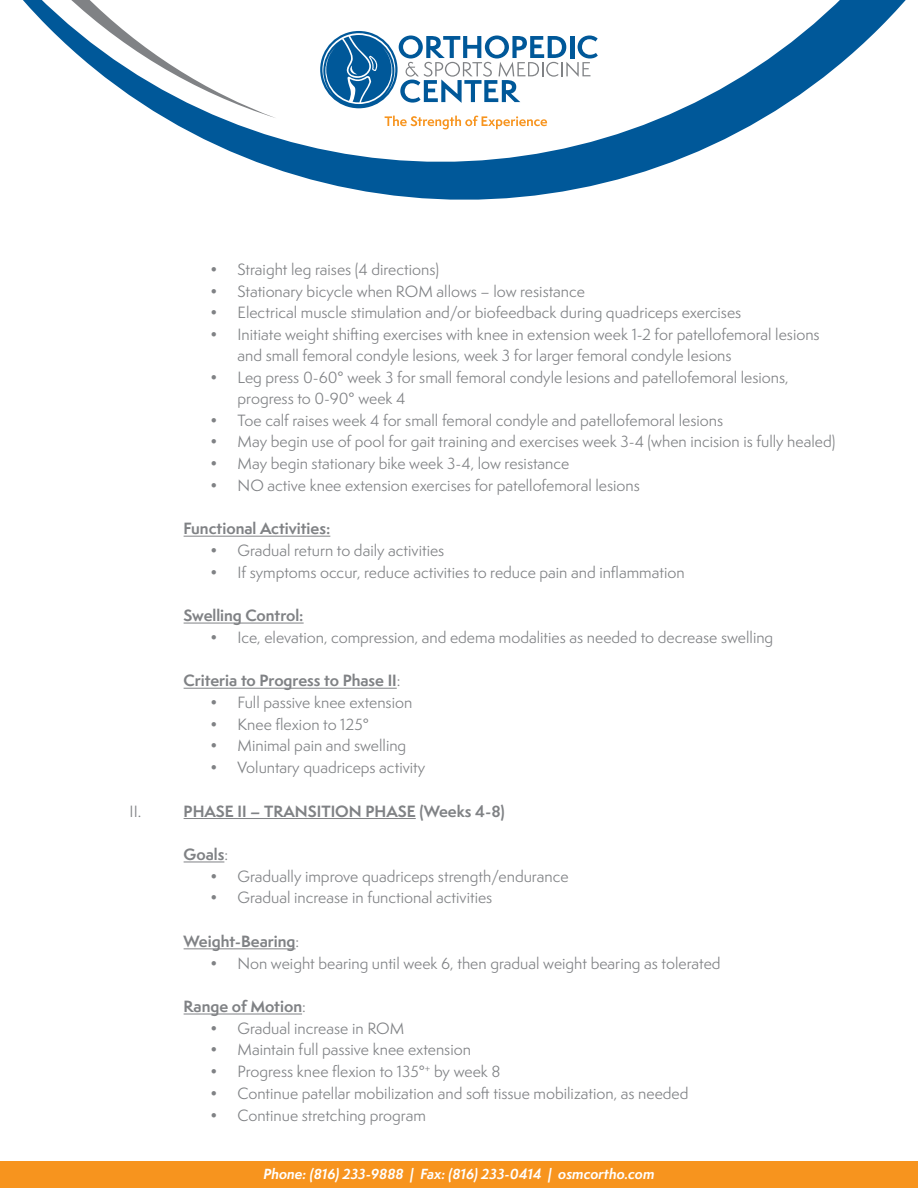
<style>
.page{position:relative;width:918px;height:1188px;background:#fff}
.page>*{position:absolute;margin:0;border:0;box-sizing:border-box;transform-origin:0 0}
.No_Spacing{font:15px/21px "Semplicita Pro";color:#808285}
.No_Spacing-2{font:700 15px "Semplicita Pro";color:#808285}
.t1{font:italic 700 13.5px "Semplicita Pro";color:#fff}
.s1{font-weight:400}
</style>
<div class="page">
<div style="left:0;top:1161px;width:918px;height:27px;background:#f7941e"></div>
<svg style="left:23px;top:0;width:883px;height:200px"></svg>
<hr style="left:184px;top:536px;width:146px;height:1px;background:#808285">
<hr style="left:184px;top:623px;width:120px;height:1px;background:#808285">
<hr style="left:184px;top:688px;width:213px;height:1px;background:#808285">
<hr style="left:184px;top:818px;width:232px;height:1px;background:#808285">
<hr style="left:184px;top:862px;width:40px;height:1px;background:#808285">
<hr style="left:184px;top:949px;width:112px;height:1px;background:#808285">
<hr style="left:184px;top:1014px;width:118px;height:1px;background:#808285">
<p class="No_Spacing" style="left:211px;top:259px;width:230px">• Straight leg raises (4 directions)</p>
<p class="No_Spacing" style="left:211px;top:280px;width:376px">• Stationary bicycle when ROM allows – low resistance</p>
<p class="No_Spacing" style="left:211px;top:302px;width:532px">• Electrical muscle stimulation and/or biofeedback during quadriceps exercises</p>
<p class="No_Spacing" style="left:238px;top:324px;width:584px;text-indent:-27px">• Initiate weight shifting exercises with knee in extension week 1-2 for patellofemoral lesions and small femoral condyle lesions, week 3 for larger femoral condyle lesions</p>
<p class="No_Spacing" style="left:238px;top:367px;width:553px;text-indent:-27px">• Leg press 0-60° week 3 for small femoral condyle lesions and patellofemoral lesions, progress to 0-90° week 4</p>
<p class="No_Spacing" style="left:211px;top:409px;width:514px">• Toe calf raises week 4 for small femoral condyle and patellofemoral lesions</p>
<p class="No_Spacing" style="left:211px;top:431px;width:626px">• May begin use of pool for gait training and exercises week 3-4 (when incision is fully healed)</p>
<p class="No_Spacing" style="left:211px;top:453px;width:360px">• May begin stationary bike week 3-4, low resistance</p>
<p class="No_Spacing" style="left:211px;top:474px;width:431px">• NO active knee extension exercises for patellofemoral lesions</p>
<p class="No_Spacing-2" style="left:184px;top:517px;width:148px">Functional Activities:</p>
<p class="No_Spacing" style="left:211px;top:540px;width:235px">• Gradual return to daily activities</p>
<p class="No_Spacing" style="left:211px;top:561px;width:475px">• If symptoms occur, reduce activities to reduce pain and inflammation</p>
<p class="No_Spacing-2" style="left:184px;top:604px;width:122px">Swelling Control:</p>
<p class="No_Spacing" style="left:211px;top:626px;width:564px">• Ice, elevation, compression, and edema modalities as needed to decrease swelling</p>
<p class="No_Spacing-2" style="left:184px;top:669px;width:218px">Criteria to Progress to Phase II<span class="s1">:</span></p>
<p class="No_Spacing" style="left:211px;top:692px;width:203px">• Full passive knee extension</p>
<p class="No_Spacing" style="left:211px;top:713px;width:160px">• Knee flexion to 125°</p>
<p class="No_Spacing" style="left:211px;top:735px;width:197px">• Minimal pain and swelling</p>
<p class="No_Spacing" style="left:211px;top:757px;width:216px">• Voluntary quadriceps activity</p>
<p class="No_Spacing" style="left:130px;top:800px;width:13px">II.</p>
<p class="No_Spacing-2" style="left:184px;top:800px;width:323px">PHASE II – TRANSITION PHASE (Weeks 4-8)</p>
<p class="No_Spacing-2" style="left:184px;top:843px;width:46px">Goals<span class="s1">:</span></p>
<p class="No_Spacing" style="left:211px;top:865px;width:359px">• Gradually improve quadriceps strength/endurance</p>
<p class="No_Spacing" style="left:211px;top:887px;width:283px">• Gradual increase in functional activities</p>
<p class="No_Spacing-2" style="left:184px;top:930px;width:117px">Weight-Bearing<span class="s1">:</span></p>
<p class="No_Spacing" style="left:211px;top:952px;width:512px">• Non weight bearing until week 6, then gradual weight bearing as tolerated</p>
<p class="No_Spacing-2" style="left:184px;top:995px;width:124px">Range of Motion<span class="s1">:</span></p>
<p class="No_Spacing" style="left:211px;top:1017px;width:195px">• Gradual increase in ROM</p>
<p class="No_Spacing" style="left:211px;top:1039px;width:262px">• Maintain full passive knee extension</p>
<p class="No_Spacing" style="left:211px;top:1061px;width:292px">• Progress knee flexion to 135°<sup>+</sup> by week 8</p>
<p class="No_Spacing" style="left:211px;top:1083px;width:479px">• Continue patellar mobilization and soft tissue mobilization, as needed</p>
<p class="No_Spacing" style="left:211px;top:1104px;width:217px">• Continue stretching program</p>
<p class="t1" style="left:264px;top:1164px;width:392px">Phone: (816) 233-9888 | Fax: (816) 233-0414 | osmcortho.com</p>
</div>
